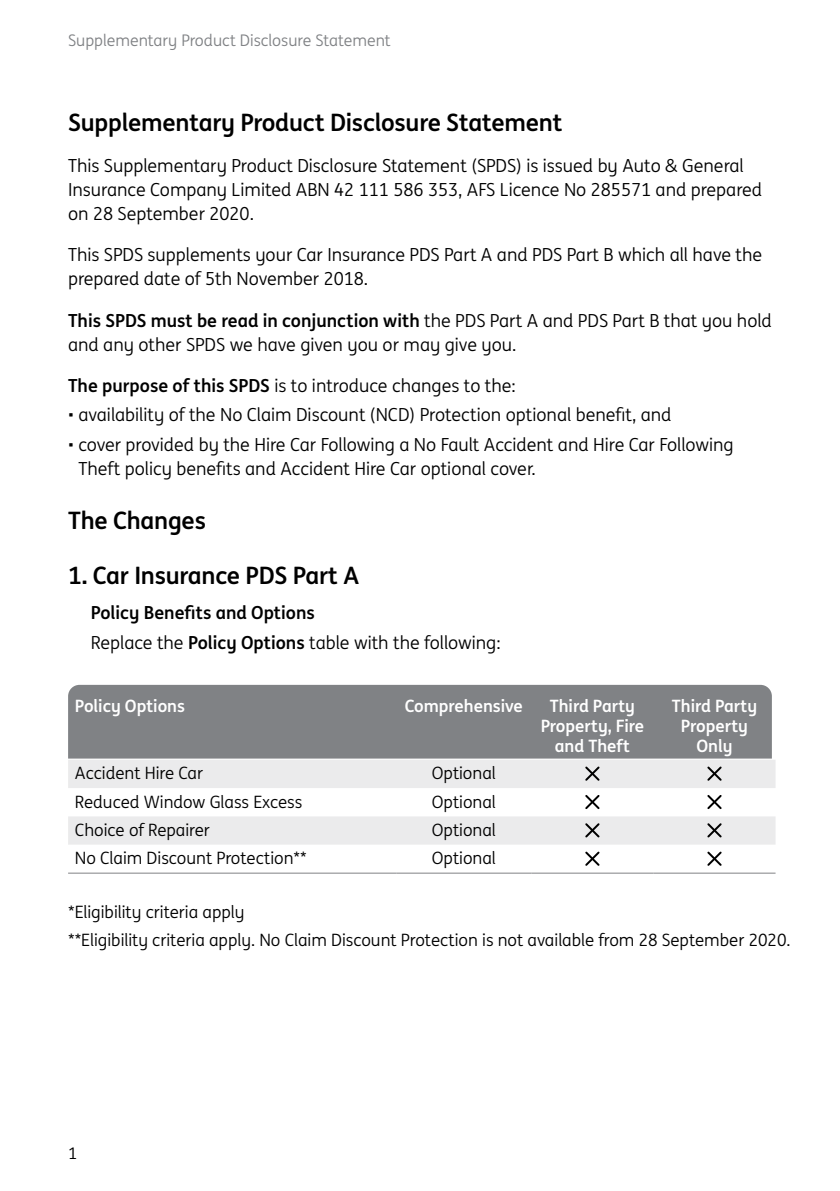
<style>
.page{position:relative;width:840px;height:1191px;background:#fff}
.page>*{position:absolute;margin:0;border:0;box-sizing:border-box;transform-origin:0 0}
.t1{font:700 24px "ING Me";letter-spacing:-.01em;color:#000}
.t2{font:18px/24px "ING Me";color:#000}
.t3{font:700 18px/29.6px "ING Me";color:#000}
.t4{font:17px/28.6px "ING Me";color:#000}
.t5{font:700 17px/20px "ING Me";color:#fff;text-align:center}
.t6{font:16px "ING Me";color:#808285}
.t7{font:16px "ING Me";color:#000}
.s1{font-weight:700}
.s2{font-weight:400}
</style>
<div class="page">
<div style="left:68px;top:685px;width:703px;height:73px;background:#808285"></div>
<svg style="left:68px;top:760px;width:707px;height:61px;fill:#ebebec"></svg>
<svg style="left:583px;top:764px;width:18px;height:18px"></svg>
<svg style="left:705px;top:764px;width:18px;height:18px"></svg>
<svg style="left:583px;top:793px;width:18px;height:18px"></svg>
<svg style="left:705px;top:793px;width:18px;height:18px"></svg>
<svg style="left:68px;top:821px;width:707px;height:52px"></svg>
<p class="t6" style="left:68px;top:29px;width:324px">Supplementary Product Disclosure Statement</p>
<h1 class="t1" style="left:68px;top:103px;width:495px">Supplementary Product Disclosure Statement</h1>
<p class="t2" style="left:68px;top:153px;width:695px">This Supplementary Product Disclosure Statement (SPDS) is issued by Auto &amp; General<br>Insurance Company Limited ABN 42 111 586 353, AFS Licence No 285571 and prepared on 28 September 2020.</p>
<p class="t2" style="left:68px;top:242px;width:695px">This SPDS supplements your Car Insurance PDS Part A and PDS Part B which all have the prepared date of 5th November 2018.</p>
<p class="t2" style="left:68px;top:307px;width:705px"><span class="s1">This SPDS must be read in conjunction with</span> the PDS Part A and PDS Part B that you hold and any other SPDS we have given you or may give you.</p>
<p class="t2" style="left:68px;top:372px;width:449px"><span class="s1">The purpose of this SPDS</span> is to introduce changes to the:</p>
<p class="t2" style="left:68px;top:402px;width:604px">• availability of the No Claim Discount (NCD) Protection optional benefit, and</p>
<p class="t2" style="left:78px;top:432px;width:656px;text-indent:-10px">• cover provided by the Hire Car Following a No Fault Accident and Hire Car Following<br>Theft policy benefits and Accident Hire Car optional cover.</p>
<h1 class="t1" style="left:68px;top:501px;width:139px">The Changes</h1>
<h1 class="t1" style="left:68px;top:556px;width:292px">1. Car Insurance PDS Part A</h1>
<p class="t3" style="left:91px;top:597px;width:411px">Policy Benefits and Options<br><span class="s2">Replace the</span> Policy Options <span class="s2">table with the following:</span></p>
<p class="t5" style="left:75px;top:695px;width:112px">Policy Options</p>
<p class="t5" style="left:404px;top:695px;width:120px">Comprehensive</p>
<p class="t5" style="left:540px;top:695px;width:105px">Third Party<br>Property, Fire and Theft</p>
<p class="t5" style="left:671px;top:695px;width:87px">Third Party<br>Property<br>Only</p>
<p class="t4" style="left:75px;top:758px;width:130px">Accident Hire Car</p>
<p class="t4" style="left:431px;top:758px;width:65px">Optional</p>
<p class="t4" style="left:75px;top:786px;width:229px">Reduced Window Glass Excess</p>
<p class="t4" style="left:431px;top:786px;width:65px">Optional</p>
<p class="t4" style="left:75px;top:815px;width:136px">Choice of Repairer</p>
<p class="t4" style="left:431px;top:815px;width:65px">Optional</p>
<p class="t4" style="left:75px;top:843px;width:233px">No Claim Discount Protection**</p>
<p class="t4" style="left:431px;top:843px;width:65px">Optional</p>
<p class="t4" style="left:68px;top:896px;width:723px">*Eligibility criteria apply<br>**Eligibility criteria apply. No Claim Discount Protection is not available from 28 September 2020.</p>
<p class="t7" style="left:68px;top:1141px;width:11px">1</p>
</div>
